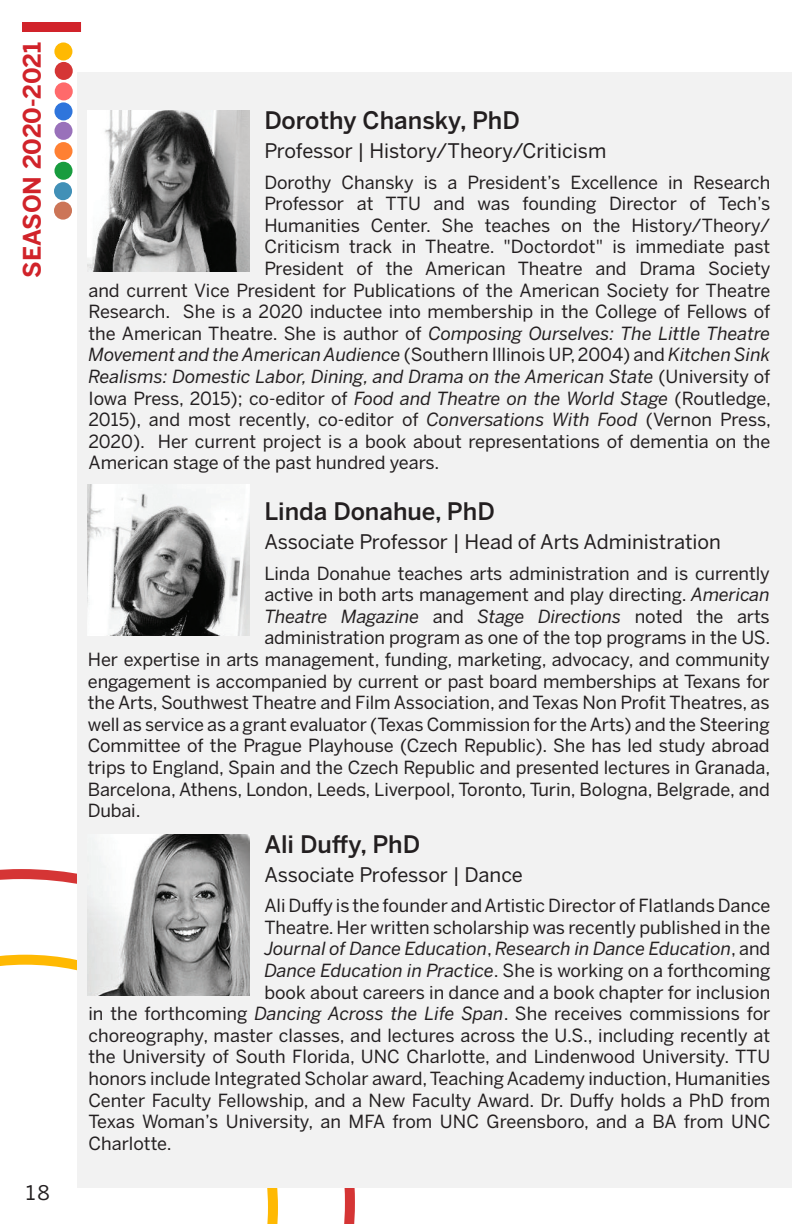
<style>
.page{position:relative;width:792px;height:1224px;background:#fff}
.page>*{position:absolute;margin:0;border:0;box-sizing:border-box;transform-origin:0 0}
.t1{font:500 24px "Benton Sans";color:#231f20}
.t2{font:700 24px "Benton Sans";letter-spacing:-.01em;color:#d1232a}
.t3{font:20px "Benton Sans";color:#231f20}
.t4{font:18px "Benton Sans";letter-spacing:-.005em;color:#231f20}
.t5{font:italic 18px "Benton Sans";color:#231f20}
.s1{font-style:normal}
.s2{font-style:italic}
</style>
<div class="page">
<div style="left:22px;top:22px;width:59px;height:10px;background:#d1232a"></div>
<div style="left:54px;top:142px;width:19px;height:18px;background:#ff8033;border-radius:50%"></div>
<div style="left:54px;top:122px;width:19px;height:18px;background:#9971ba;border-radius:50%"></div>
<div style="left:54px;top:102px;width:19px;height:18px;background:#2f75dc;border-radius:50%"></div>
<div style="left:55px;top:82px;width:18px;height:18px;background:#ff6a6b;border-radius:50%"></div>
<div style="left:55px;top:62px;width:18px;height:18px;background:#d53535;border-radius:50%"></div>
<div style="left:54px;top:42px;width:18px;height:19px;background:#ffb902;border-radius:50%"></div>
<div style="left:54px;top:182px;width:18px;height:18px;background:#4190b7;border-radius:50%"></div>
<div style="left:54px;top:202px;width:18px;height:18px;background:#cc7557;border-radius:50%"></div>
<div style="left:54px;top:162px;width:19px;height:18px;background:#189c3e;border-radius:50%"></div>
<svg style="left:0;top:869px;width:355px;height:355px"></svg>
<div style="left:78px;top:72px;width:714px;height:1116px;background:#f2f2f2"></div>
<img style="left:88px;top:110px;width:162px;height:162px">
<img style="left:88px;top:484px;width:162px;height:151px">
<img style="left:88px;top:834px;width:162px;height:161px">
<h1 class="t2" style="left:17px;top:278px;width:237px;rotate:-90deg">SEASON 2020-2021</h1>
<p class="t3" style="left:24px;top:1181px;width:27px">18</p>
<p class="t1" style="left:264px;top:106px;width:257px">Dorothy Chansky, PhD</p>
<p class="t3" style="left:264px;top:139px;width:344px">Professor | History/Theory/Criticism</p>
<p class="t4" style="left:264px;top:171px;width:508px">Dorothy Chansky is a President’s Excellence in Research</p>
<p class="t4" style="left:264px;top:193px;width:508px">Professor at TTU and was founding Director of Tech’s</p>
<p class="t4" style="left:264px;top:214px;width:508px">Humanities Center. She teaches on the History/Theory/</p>
<p class="t4" style="left:264px;top:236px;width:508px">Criticism track in Theatre. "Doctordot" is immediate past</p>
<p class="t4" style="left:264px;top:258px;width:508px">President of the American Theatre and Drama Society</p>
<p class="t4" style="left:88px;top:279px;width:683px">and current Vice President for Publications of the American Society for Theatre</p>
<p class="t4" style="left:88px;top:301px;width:683px">Research. She is a 2020 inductee into membership in the College of Fellows of</p>
<p class="t5" style="left:88px;top:322px;width:683px"><span class="s1">the American Theatre. She is author of</span> Composing Ourselves: The Little Theatre</p>
<p class="t5" style="left:88px;top:344px;width:683px">Movement and the American Audience <span class="s1">(Southern Illinois UP, 2004) and</span> Kitchen Sink</p>
<p class="t5" style="left:88px;top:366px;width:683px">Realisms: Domestic Labor, Dining, and Drama on the American State <span class="s1">(University of</span></p>
<p class="t4" style="left:88px;top:387px;width:684px">Iowa Press, 2015); co-editor of <span class="s2">Food and Theatre on the World Stage</span> (Routledge,</p>
<p class="t4" style="left:88px;top:409px;width:684px">2015), and most recently, co-editor of <span class="s2">Conversations With Food</span> (Vernon Press,</p>
<p class="t4" style="left:88px;top:430px;width:683px">2020). Her current project is a book about representations of dementia on the</p>
<p class="t4" style="left:88px;top:452px;width:353px">American stage of the past hundred years.</p>
<p class="t1" style="left:264px;top:497px;width:232px">Linda Donahue, PhD</p>
<p class="t3" style="left:264px;top:530px;width:458px">Associate Professor | Head of Arts Administration</p>
<p class="t4" style="left:264px;top:562px;width:507px">Linda Donahue teaches arts administration and is currently</p>
<p class="t4" style="left:264px;top:584px;width:507px">active in both arts management and play directing. <span class="s2">American</span></p>
<p class="t5" style="left:264px;top:605px;width:507px">Theatre Magazine <span class="s1">and</span> Stage Directions <span class="s1">noted the arts</span></p>
<p class="t4" style="left:264px;top:627px;width:507px">administration program as one of the top programs in the US.</p>
<p class="t4" style="left:88px;top:649px;width:683px">Her expertise in arts management, funding, marketing, advocacy, and community</p>
<p class="t4" style="left:88px;top:670px;width:683px">engagement is accompanied by current or past board memberships at Texans for</p>
<p class="t4" style="left:88px;top:692px;width:683px">the Arts, Southwest Theatre and Film Association, and Texas Non Profit Theatres, as</p>
<p class="t4" style="left:88px;top:713px;width:683px">well as service as a grant evaluator (Texas Commission for the Arts) and the Steering</p>
<p class="t4" style="left:88px;top:735px;width:683px">Committee of the Prague Playhouse (Czech Republic). She has led study abroad</p>
<p class="t4" style="left:88px;top:757px;width:684px">trips to England, Spain and the Czech Republic and presented lectures in Granada,</p>
<p class="t4" style="left:88px;top:778px;width:683px">Barcelona, Athens, London, Leeds, Liverpool, Toronto, Turin, Bologna, Belgrade, and</p>
<p class="t4" style="left:88px;top:800px;width:54px">Dubai.</p>
<p class="t1" style="left:264px;top:829px;width:157px">Ali Duffy, PhD</p>
<p class="t3" style="left:264px;top:862px;width:260px">Associate Professor | Dance</p>
<p class="t4" style="left:264px;top:895px;width:508px">Ali Duffy is the founder and Artistic Director of Flatlands Dance</p>
<p class="t4" style="left:264px;top:916px;width:508px">Theatre. Her written scholarship was recently published in the</p>
<p class="t5" style="left:264px;top:938px;width:508px">Journal of Dance Education<span class="s1">,</span> Research in Dance Education<span class="s1">, and</span></p>
<p class="t4" style="left:264px;top:960px;width:508px"><span class="s2">Dance Education in Practice</span>. She is working on a forthcoming</p>
<p class="t4" style="left:264px;top:981px;width:507px">book about careers in dance and a book chapter for inclusion</p>
<p class="t4" style="left:88px;top:1003px;width:683px">in the forthcoming <span class="s2">Dancing Across the Life Span</span>. She receives commissions for</p>
<p class="t4" style="left:88px;top:1024px;width:683px">choreography, master classes, and lectures across the U.S., including recently at</p>
<p class="t4" style="left:88px;top:1046px;width:683px">the University of South Florida, UNC Charlotte, and Lindenwood University. TTU</p>
<p class="t4" style="left:88px;top:1068px;width:683px">honors include Integrated Scholar award, Teaching Academy induction, Humanities</p>
<p class="t4" style="left:88px;top:1089px;width:683px">Center Faculty Fellowship, and a New Faculty Award. Dr. Duffy holds a PhD from</p>
<p class="t4" style="left:88px;top:1111px;width:683px">Texas Woman’s University, an MFA from UNC Greensboro, and a BA from UNC</p>
<p class="t4" style="left:88px;top:1132px;width:85px">Charlotte.</p>
</div>
